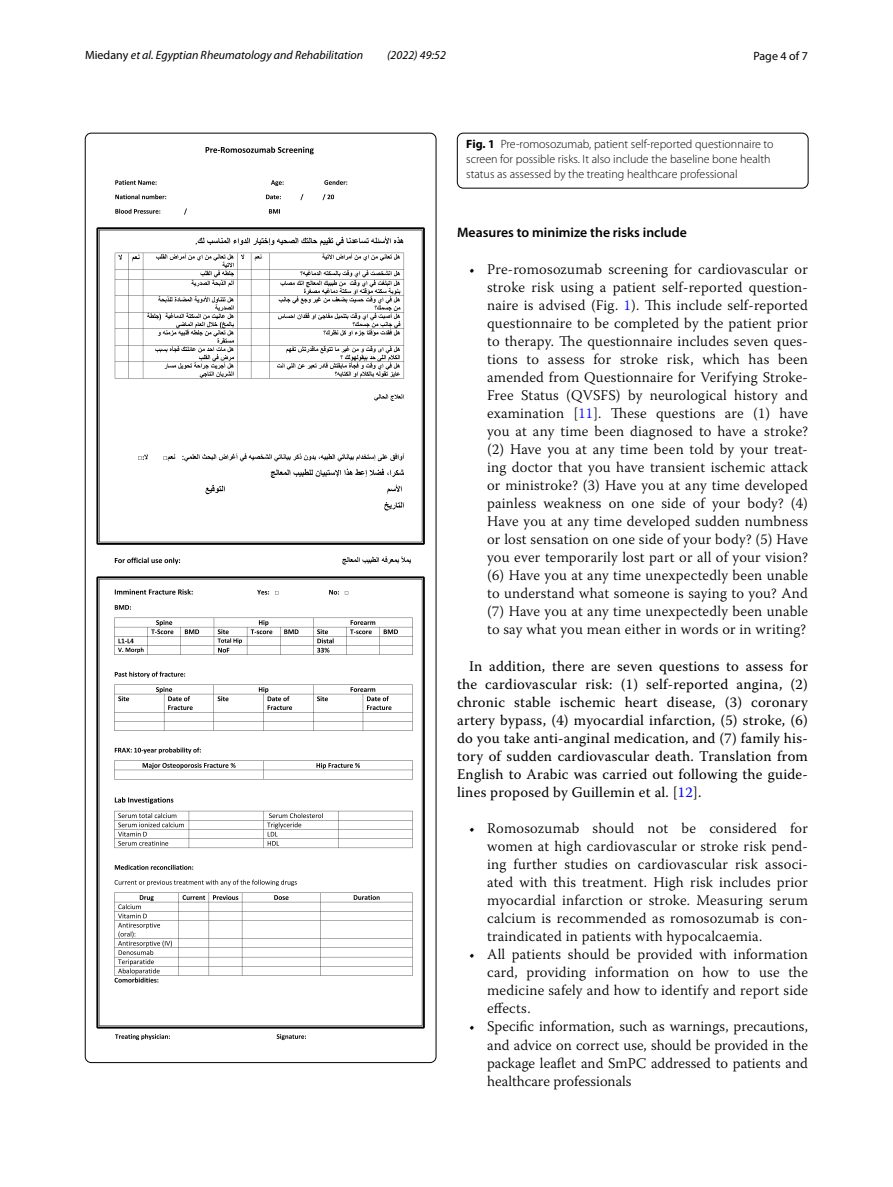
<style>
.page{position:relative;width:893px;height:1187px;background:#fff}
.page>*{position:absolute;margin:0;border:0;box-sizing:border-box;transform-origin:0 0}
.t1{font:300 14.7px/18px "Warnock Pro";letter-spacing:.015em;color:#000;text-align:justify}
.t2{font:14.7px/18px "Warnock Pro";letter-spacing:.015em;color:#000;text-align:justify}
.t3{font:600 13.8px "Myriad Pro";color:#000}
.t4{font:300 12px/15px "Myriad Pro";color:#000}
.t5{font:italic 12px "Myriad Pro";color:#000}
.t6{font:12px "Myriad Pro";color:#000}
.s1{font-style:normal}
.s2{font-weight:700}
.s3{color:#00f}
</style>
<div class="page">
<svg style="left:96px;top:227px;width:329px;height:318px"></svg>
<svg style="left:206px;top:147px;width:108px;height:7px"></svg>
<svg style="left:115px;top:180px;width:42px;height:5px"></svg>
<svg style="left:271px;top:180px;width:13px;height:6px"></svg>
<svg style="left:324px;top:180px;width:23px;height:5px"></svg>
<svg style="left:115px;top:194px;width:51px;height:5px"></svg>
<svg style="left:266px;top:194px;width:68px;height:6px"></svg>
<svg style="left:115px;top:209px;width:45px;height:5px"></svg>
<svg style="left:269px;top:209px;width:11px;height:5px"></svg>
<svg style="left:196px;top:236px;width:207px;height:10px"></svg>
<svg style="left:374px;top:394px;width:30px;height:7px"></svg>
<svg style="left:163px;top:453px;width:241px;height:8px"></svg>
<svg style="left:138px;top:454px;width:10px;height:6px"></svg>
<svg style="left:271px;top:468px;width:133px;height:10px"></svg>
<svg style="left:206px;top:484px;width:196px;height:10px"></svg>
<svg style="left:384px;top:501px;width:20px;height:9px"></svg>
<svg style="left:96px;top:576px;width:329px;height:452px"></svg>
<svg style="left:115px;top:557px;width:65px;height:7px"></svg>
<svg style="left:342px;top:556px;width:69px;height:8px"></svg>
<svg style="left:115px;top:589px;width:78px;height:5px"></svg>
<svg style="left:257px;top:590px;width:12px;height:4px"></svg>
<svg style="left:329px;top:590px;width:10px;height:4px"></svg>
<svg style="left:115px;top:605px;width:16px;height:4px"></svg>
<svg style="left:115px;top:671px;width:70px;height:7px"></svg>
<svg style="left:115px;top:747px;width:86px;height:6px"></svg>
<svg style="left:115px;top:797px;width:58px;height:6px"></svg>
<svg style="left:115px;top:864px;width:78px;height:5px"></svg>
<svg style="left:115px;top:879px;width:182px;height:6px"></svg>
<svg style="left:115px;top:253px;width:289px;height:125px"></svg>
<svg style="left:114px;top:617px;width:299px;height:37px"></svg>
<svg style="left:114px;top:684px;width:299px;height:46px"></svg>
<svg style="left:114px;top:760px;width:299px;height:19px"></svg>
<svg style="left:114px;top:810px;width:299px;height:38px"></svg>
<svg style="left:114px;top:892px;width:299px;height:90px"></svg>
<svg style="left:115px;top:1034px;width:55px;height:5px"></svg>
<svg style="left:277px;top:1034px;width:29px;height:5px"></svg>
<div style="left:457px;top:133px;width:351px;height:55px;border:1px solid #000;border-radius:6px"></div>
<p class="t5" style="left:85px;top:48px;width:280px"><span class="s1">Miedany</span> et al. Egyptian Rheumatology and Rehabilitation</p>
<p class="t5" style="left:387px;top:48px;width:60px">(2022) 49:52</p>
<p class="t6" style="left:753px;top:48px;width:56px">Page 4 of 7</p>
<p class="t4" style="left:466px;top:137px;width:309px"><span class="s2">Fig. 1</span> Pre-romosozumab, patient self-reported questionnaire to screen for possible risks. It also include the baseline bone health status as assessed by the treating healthcare professional</p>
<p class="t3" style="left:457px;top:223px;width:231px">Measures to minimize the risks include</p>
<p class="t1" style="left:487px;top:259px;width:322px;text-indent:-18px">• Pre-romosozumab screening for cardiovascular or stroke risk using a patient self-reported question&shy;naire is advised (Fig. <span class="s3">1</span>). This include self-reported questionnaire to be completed by the patient prior to therapy. The questionnaire includes seven ques&shy;tions to assess for stroke risk, which has been amended from Questionnaire for Verifying Stroke-Free Status (QVSFS) by neurological history and examination [<span class="s3">11</span>]. These questions are (1) have you at any time been diagnosed to have a stroke? (2) Have you at any time been told by your treat&shy;ing doctor that you have transient ischemic attack or ministroke? (3) Have you at any time developed painless weakness on one side of your body? (4)<br>Have you at any time developed sudden numbness or lost sensation on one side of your body? (5) Have you ever temporarily lost part or all of your vision? (6) Have you at any time unexpectedly been unable to understand what someone is saying to you? And (7) Have you at any time unexpectedly been unable to say what you mean either in words or in writing?</p>
<p class="t2" style="left:457px;top:656px;width:352px;text-indent:12px">In addition, there are seven questions to assess for the cardiovascular risk: (1) self-reported angina, (2) chronic stable ischemic heart disease, (3) coronary artery bypass, (4) myocardial infarction, (5) stroke, (6) do you take anti-anginal medication, and (7) family his&shy;tory of sudden cardiovascular death. Translation from English to Arabic was carried out following the guide&shy;lines proposed by Guillemin et al. [<span class="s3">12</span>].</p>
<p class="t1" style="left:487px;top:819px;width:322px;text-indent:-18px">• Romosozumab should not be considered for women at high cardiovascular or stroke risk pend&shy;ing further studies on cardiovascular risk associ&shy;ated with this treatment. High risk includes prior myocardial infarction or stroke. Measuring serum calcium is recommended as romosozumab is con&shy;traindicated in patients with hypocalcaemia.</p>
<p class="t1" style="left:487px;top:945px;width:322px;text-indent:-18px">• All patients should be provided with information card, providing information on how to use the medicine safely and how to identify and report side effects.</p>
<p class="t1" style="left:487px;top:1017px;width:322px;text-indent:-18px">• Specific information, such as warnings, precautions, and advice on correct use, should be provided in the package leaflet and SmPC addressed to patients and healthcare professionals</p>
</div>
